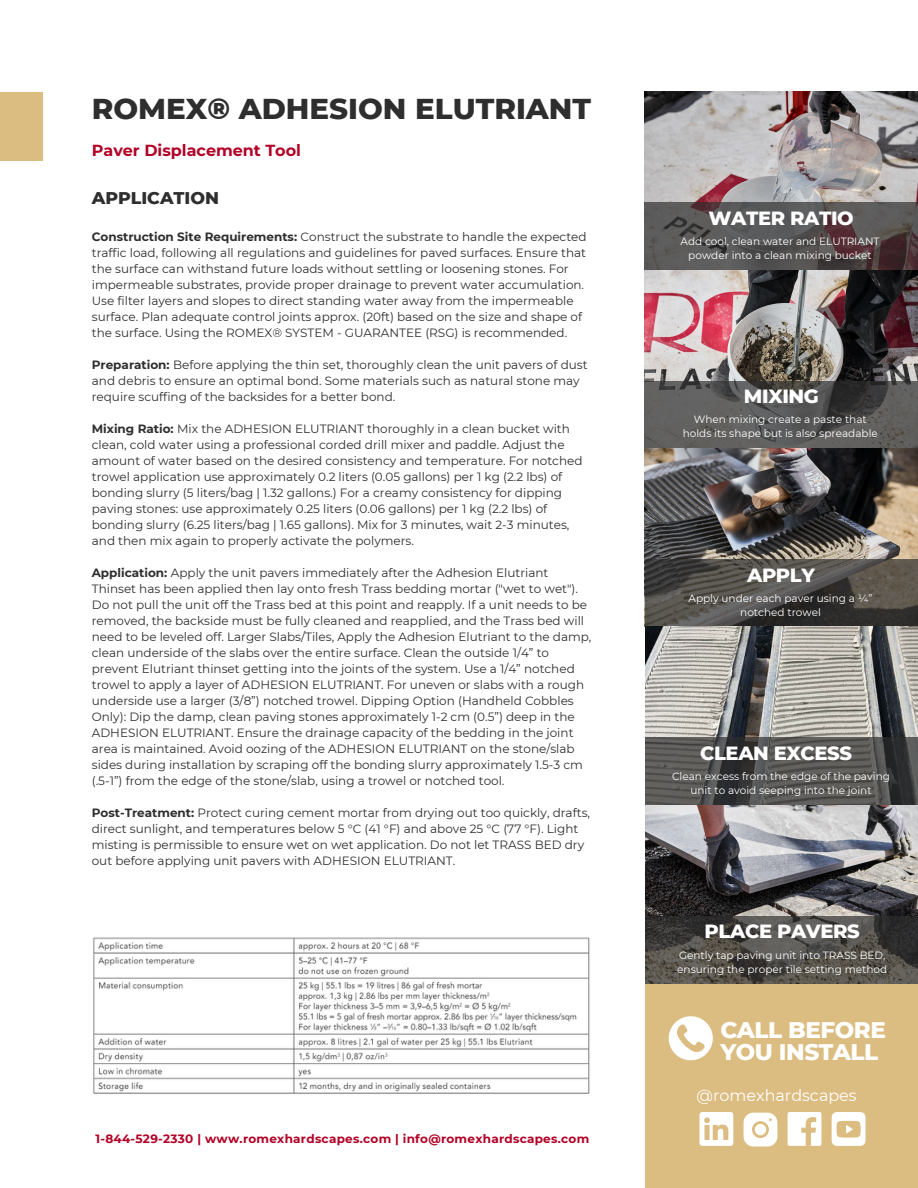
<style>
.page{position:relative;width:918px;height:1188px;background:#fff}
.page>*{position:absolute;margin:0;border:0;box-sizing:border-box;transform-origin:0 0}
.t1{font:800 29.25px "Montserrat";color:#2e2e2e}
.t2{font:800 23.1px/21.3px "Montserrat";letter-spacing:-.02em;color:#fff}
.t3{font:800 19.5px "Montserrat";letter-spacing:-.02em;color:#fff}
.t4{font:800 17.25px "Montserrat";color:#2e2e2e}
.t5{font:700 16.05px "Montserrat";color:#b20026}
.t6{font:16.05px "Montserrat";color:#fff}
.t7{font:12px/16px "Montserrat";color:#2e2e2e}
.t8{font:700 12px "Montserrat";letter-spacing:.025em;color:#b20026}
.t9{font:10.5px/14px "Montserrat";color:#fff;text-align:center}
.s1{font-weight:700}
</style>
<div class="page">
<div style="left:0;top:92px;width:43px;height:69px;background:#dbbd81"></div>
<div style="left:645px;top:976px;width:273px;height:212px;background:#dbbd81"></div>
<svg style="left:700px;top:1112px;width:33px;height:34px"></svg>
<svg style="left:744px;top:1113px;width:33px;height:33px"></svg>
<div style="left:788px;top:1112px;width:33px;height:34px;background:#fff;border-radius:2px"></div>
<svg style="left:801px;top:1117px;width:15px;height:29px"></svg>
<div style="left:832px;top:1112px;width:33px;height:34px;background:#fff;border-radius:5px"></div>
<svg style="left:837px;top:1121px;width:24px;height:17px"></svg>
<img style="left:644px;top:92px;width:274px;height:824px">
<svg style="left:644px;top:202px;width:274px;height:68px;background:#554f50"></svg>
<svg style="left:669px;top:1016px;width:44px;height:44px"></svg>
<svg style="left:644px;top:381px;width:274px;height:68px;background:#575655"></svg>
<svg style="left:645px;top:559px;width:273px;height:68px;background:#4d4a46"></svg>
<svg style="left:645px;top:737px;width:273px;height:68px;background:#4f4f4d"></svg>
<svg style="left:645px;top:916px;width:273px;height:68px;background:#4d4a46"></svg>
<img style="left:93px;top:937px;width:497px;height:157px">
<p class="t1" style="left:92px;top:91px;width:501px">ROMEX® ADHESION ELUTRIANT</p>
<p class="t5" style="left:92px;top:141px;width:211px">Paver Displacement Tool</p>
<p class="t4" style="left:92px;top:187px;width:129px">APPLICATION</p>
<p class="t7" style="left:92px;top:228px;width:496px"><span class="s1">Construction Site Requirements:</span> Construct the substrate to handle the expected traffic load, following all regulations and guidelines for paved surfaces. Ensure that the surface can withstand future loads without settling or loosening stones. For impermeable substrates, provide proper drainage to prevent water accumulation.<br>Use filter layers and slopes to direct standing water away from the impermeable surface. Plan adequate control joints approx. (20ft) based on the size and shape of the surface. Using the ROMEX® SYSTEM - GUARANTEE (RSG) is recommended.</p>
<h3 class="t7" style="left:92px;top:356px;width:497px"><span class="s1">Preparation:</span> Before applying the thin set, thoroughly clean the unit pavers of dust and debris to ensure an optimal bond. Some materials such as natural stone may require scuffing of the backsides for a better bond.</h3>
<p class="t7" style="left:92px;top:420px;width:492px"><span class="s1">Mixing Ratio:</span> Mix the ADHESION ELUTRIANT thoroughly in a clean bucket with clean, cold water using a professional corded drill mixer and paddle. Adjust the amount of water based on the desired consistency and temperature. For notched trowel application use approximately 0.2 liters (0.05 gallons) per 1 kg (2.2 lbs) of bonding slurry (5 liters/bag | 1.32 gallons.) For a creamy consistency for dipping paving stones: use approximately 0.25 liters (0.06 gallons) per 1 kg (2.2 lbs) of bonding slurry (6.25 liters/bag | 1.65 gallons). Mix for 3 minutes, wait 2-3 minutes, and then mix again to properly activate the polymers.</p>
<p class="t7" style="left:92px;top:564px;width:501px"><span class="s1">Application:</span> Apply the unit pavers immediately after the Adhesion Elutriant Thinset has been applied then lay onto fresh Trass bedding mortar ("wet to wet").<br>Do not pull the unit off the Trass bed at this point and reapply. If a unit needs to be removed, the backside must be fully cleaned and reapplied, and the Trass bed will need to be leveled off. Larger Slabs/Tiles, Apply the Adhesion Elutriant to the damp, clean underside of the slabs over the entire surface. Clean the outside 1/4” to prevent Elutriant thinset getting into the joints of the system. Use a 1/4” notched trowel to apply a layer of ADHESION ELUTRIANT. For uneven or slabs with a rough underside use a larger (3/8”) notched trowel. Dipping Option (Handheld Cobbles Only): Dip the damp, clean paving stones approximately 1-2 cm (0.5”) deep in the ADHESION ELUTRIANT. Ensure the drainage capacity of the bedding in the joint area is maintained. Avoid oozing of the ADHESION ELUTRIANT on the stone/slab sides during installation by scraping off the bonding slurry approximately 1.5-3 cm (.5-1”) from the edge of the stone/slab, using a trowel or notched tool.</p>
<h2 class="t7" style="left:92px;top:804px;width:500px"><span class="s1">Post-Treatment:</span> Protect curing cement mortar from drying out too quickly, drafts, direct sunlight, and temperatures below 5 °C (41 °F) and above 25 °C (77 °F). Light misting is permissible to ensure wet on wet application. Do not let TRASS BED dry out before applying unit pavers with ADHESION ELUTRIANT.</h2>
<p class="t8" style="left:95px;top:1131px;width:495px">1-844-529-2330 | www.romexhardscapes.com | info@romexhardscapes.com</p>
<p class="t3" style="left:709px;top:206px;width:147px">WATER RATIO</p>
<p class="t9" style="left:680px;top:234px;width:201px">Add cool, clean water and ELUTRIANT powder into a clean mixing bucket</p>
<h3 class="t3" style="left:744px;top:384px;width:76px">MIXING</h3>
<p class="t9" style="left:683px;top:413px;width:197px">When mixing create a paste that holds its shape but is also spreadable</p>
<p class="t3" style="left:747px;top:563px;width:69px">APPLY</p>
<h3 class="t9" style="left:689px;top:591px;width:186px">Apply under each paver using a ¼” notched trowel</h3>
<p class="t3" style="left:700px;top:741px;width:153px">CLEAN EXCESS</p>
<p class="t9" style="left:672px;top:769px;width:219px">Clean excess from the edge of the paving unit to avoid seeping into the joint</p>
<h3 class="t3" style="left:705px;top:919px;width:157px">PLACE PAVERS</h3>
<p class="t9" style="left:677px;top:948px;width:212px;text-align:left">Gently tap paving unit into TRASS BED, ensuring the proper tile setting method</p>
<h3 class="t2" style="left:720px;top:1019px;width:167px">CALL BEFORE<br>YOU INSTALL</h3>
<p class="t6" style="left:697px;top:1086px;width:162px">@romexhardscapes</p>
</div>
